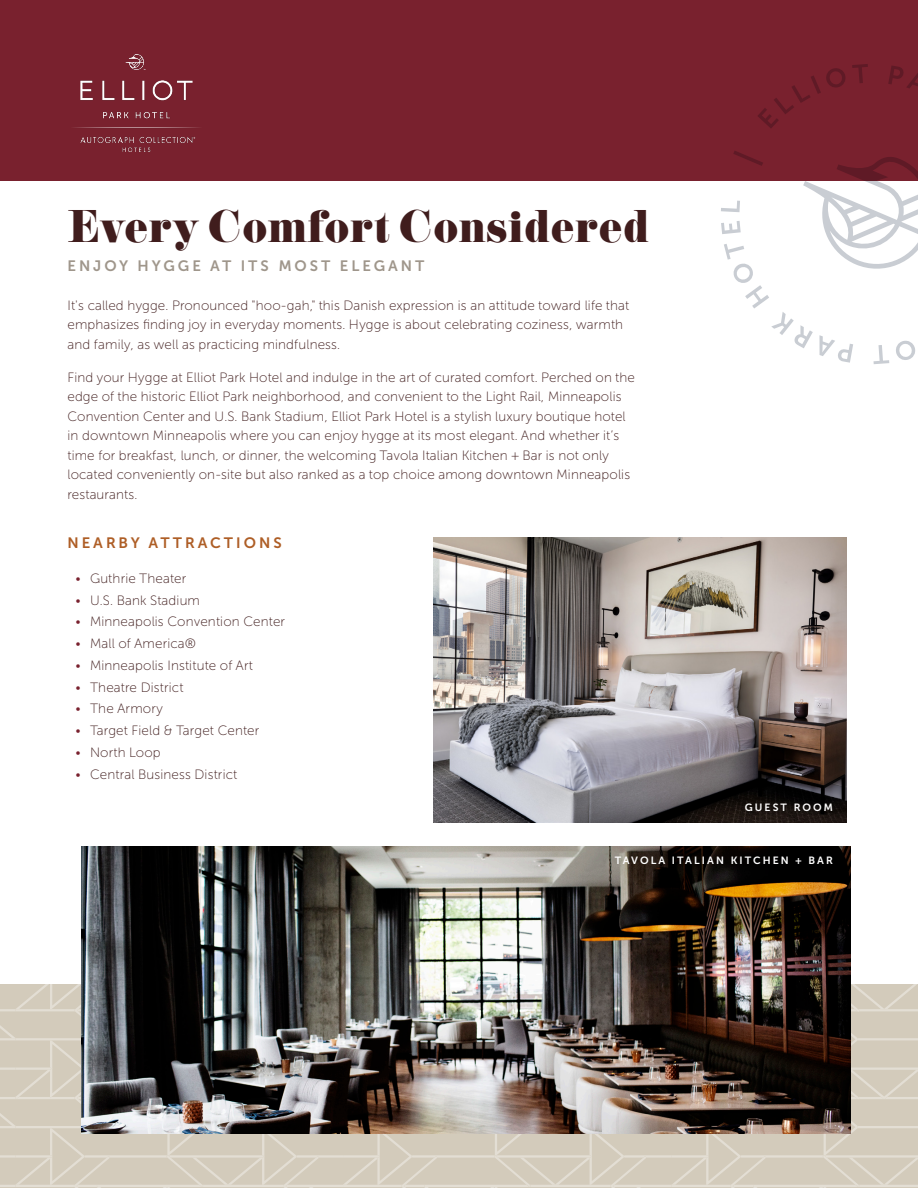
<style>
.page{position:relative;width:918px;height:1188px;background:#fff}
.page>*{position:absolute;margin:0;border:0;box-sizing:border-box;transform-origin:0 0}
.t1{font:48px "Didoni URWD";color:#401d1d}
.t2{font:15px "Museo Sans Cyrl 700";letter-spacing:.2em;color:#9f968b}
.t3{font:15px "Museo Sans Cyrl 700";letter-spacing:.2em;color:#ae5e26}
.Body_-_P{font:13.5px/19.5px "Museo Sans Cyrl 100";letter-spacing:.01em;color:#401d1d}
.t4{font:10.5px "Museo Sans Cyrl 700";letter-spacing:.2em;color:#fff}
.s1{color:#79212e}
</style>
<div class="page">
<div style="left:0;top:0;width:918px;height:181px;background:#79212e"></div>
<svg style="left:758px;top:64px;width:110px;height:64px"></svg>
<svg style="left:888px;top:66px;width:30px;height:22px"></svg>
<svg style="left:721px;top:151px;width:197px;height:213px"></svg>
<svg style="left:0;top:984px;width:918px;height:204px;background:#d4cdbd"></svg>
<svg style="left:401px;top:1134px;width:246px;height:54px;background:#d5cdbe"></svg>
<img style="left:434px;top:537px;width:412px;height:285px">
<img style="left:81px;top:847px;width:769px;height:287px">
<img style="left:74px;top:54px;width:125px;height:97px">
<h1 class="t1" style="left:68px;top:197px;width:584px">Every Comfort Considered</h1>
<h2 class="t2" style="left:68px;top:257px;width:359px">ENJOY HYGGE AT ITS MOST ELEGANT</h2>
<p class="Body_-_P" style="left:68px;top:296px;width:563px">It's called hygge. Pronounced "hoo-gah," this Danish expression is an attitude toward life that emphasizes finding joy in everyday moments. Hygge is about celebrating coziness, warmth and family, as well as practicing mindfulness.</p>
<p class="Body_-_P" style="left:68px;top:368px;width:569px">Find your Hygge at Elliot Park Hotel and indulge in the art of curated comfort. Perched on the edge of the historic Elliot Park neighborhood, and convenient to the Light Rail, Minneapolis Convention Center and U.S. Bank Stadium, Elliot Park Hotel is a stylish luxury boutique hotel in downtown Minneapolis where you can enjoy hygge at its most elegant. And whether it’s time for breakfast, lunch, or dinner, the welcoming Tavola Italian Kitchen + Bar is not only located conveniently on-site but also ranked as a top choice among downtown Minneapolis restaurants.</p>
<h2 class="t3" style="left:68px;top:535px;width:216px">NEARBY ATTRACTIONS</h2>
<p class="Body_-_P" style="left:75px;top:569px;width:113px"><span class="s1">•</span> Guthrie Theater</p>
<p class="Body_-_P" style="left:75px;top:590px;width:127px"><span class="s1">•</span> U.S. Bank Stadium</p>
<p class="Body_-_P" style="left:75px;top:612px;width:212px"><span class="s1">•</span> Minneapolis Convention Center</p>
<p class="Body_-_P" style="left:75px;top:634px;width:123px"><span class="s1">•</span> Mall of America®</p>
<p class="Body_-_P" style="left:75px;top:656px;width:179px"><span class="s1">•</span> Minneapolis Institute of Art</p>
<p class="Body_-_P" style="left:75px;top:677px;width:110px"><span class="s1">•</span> Theatre District</p>
<p class="Body_-_P" style="left:75px;top:699px;width:90px"><span class="s1">•</span> The Armory</p>
<p class="Body_-_P" style="left:75px;top:721px;width:186px"><span class="s1">•</span> Target Field &amp; Target Center</p>
<p class="Body_-_P" style="left:75px;top:743px;width:87px"><span class="s1">•</span> North Loop</p>
<p class="Body_-_P" style="left:75px;top:764px;width:164px"><span class="s1">•</span> Central Business District</p>
<p class="t4" style="left:745px;top:801px;width:90px">GUEST ROOM</p>
<p class="t4" style="left:615px;top:855px;width:220px">TAVOLA ITALIAN KITCHEN + BAR</p>
</div>
